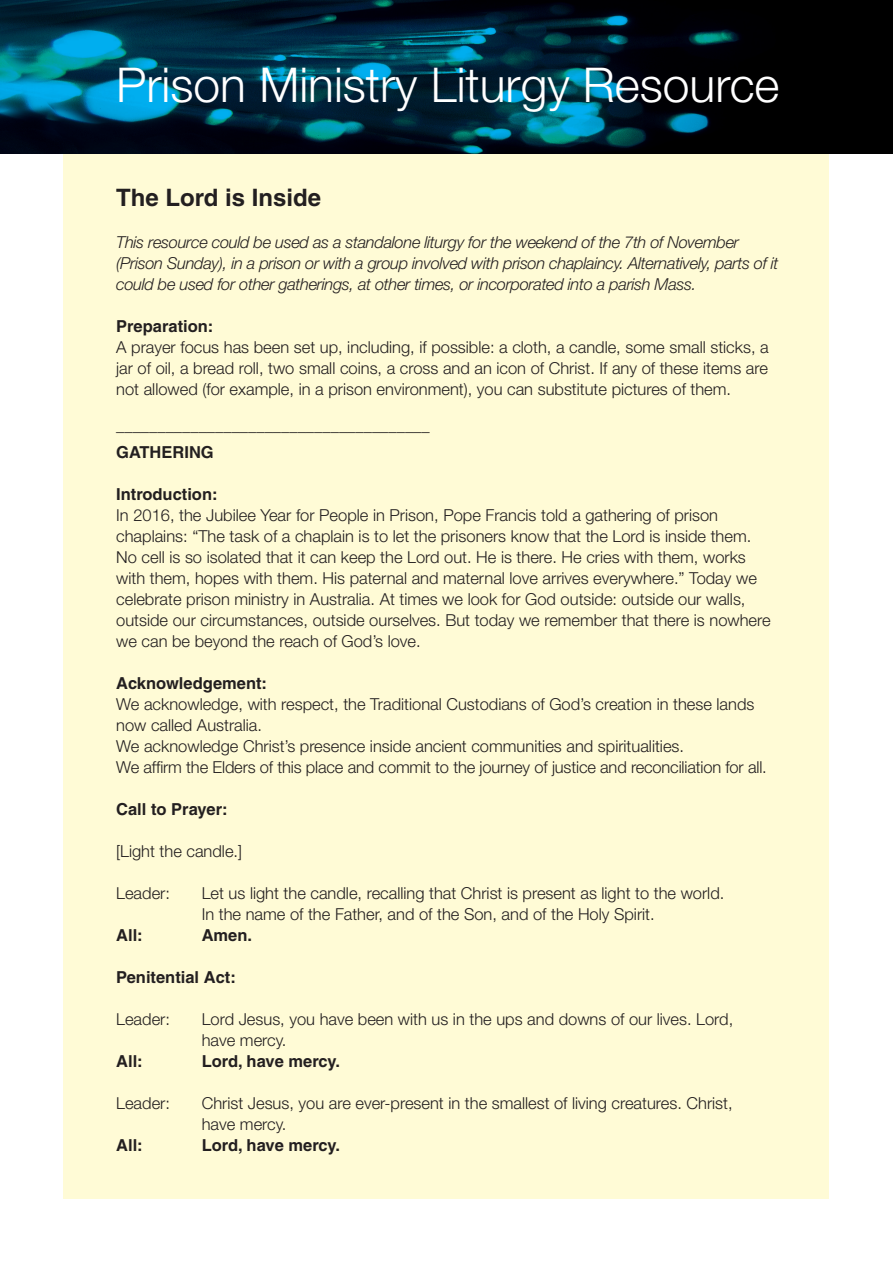
<style>
.page{position:relative;width:893px;height:1263px;background:#fff}
.page>*{position:absolute;margin:0;border:0;box-sizing:border-box;transform-origin:0 0}
.t1{font:300 48px "Helvetica Neue";color:#fff}
.t2{font:700 24px "Helvetica";color:#231f20}
.t3{font:300 16.5px/21px "Helvetica Neue";color:#231f20}
.t4{font:italic 300 16.5px/21px "Helvetica Neue";letter-spacing:-.02em;color:#231f20}
.t5{font:700 16.5px "Helvetica";color:#231f20}
</style>
<div class="page">
<div style="left:64px;top:64px;width:765px;height:1135px;background:#fffbd6"></div>
<svg style="left:0;top:0;width:893px;height:154px;background:#002737"></svg>
<p class="t1" style="left:116px;top:55px;width:665px">Prison Ministry Liturgy Resource</p>
<p class="t2" style="left:116px;top:183px;width:206px">The Lord is Inside</p>
<p class="t4" style="left:116px;top:231px;width:664px">This resource could be used as a standalone liturgy for the weekend of the 7th of November (Prison Sunday), in a prison or with a group involved with prison chaplaincy. Alternatively, parts of it could be used for other gatherings, at other times, or incorporated into a parish Mass.</p>
<p class="t5" style="left:116px;top:316px;width:99px">Preparation:</p>
<p class="t3" style="left:116px;top:336px;width:654px;text-align:justify">A prayer focus has been set up, including, if possible: a cloth, a candle, some small sticks, a jar of oil, a bread roll, two small coins, a cross and an icon of Christ. If any of these items are not allowed (for example, in a prison environment), you can substitute pictures of them.</p>
<p class="t3" style="left:116px;top:414px;width:315px">______________________________________</p>
<p class="t5" style="left:116px;top:442px;width:99px">GATHERING</p>
<p class="t5" style="left:116px;top:484px;width:103px">Introduction:</p>
<p class="t3" style="left:116px;top:504px;width:656px">In 2016, the Jubilee Year for People in Prison, Pope Francis told a gathering of prison chaplains: “The task of a chaplain is to let the prisoners know that the Lord is inside them.<br>No cell is so isolated that it can keep the Lord out. He is there. He cries with them, works with them, hopes with them. His paternal and maternal love arrives everywhere.” Today we celebrate prison ministry in Australia. At times we look for God outside: outside our walls, outside our circumstances, outside ourselves. But today we remember that there is nowhere we can be beyond the reach of God’s love.</p>
<p class="t5" style="left:116px;top:673px;width:152px">Acknowledgement:</p>
<p class="t3" style="left:116px;top:693px;width:640px">We acknowledge, with respect, the Traditional Custodians of God’s creation in these lands now called Australia.</p>
<p class="t3" style="left:116px;top:735px;width:569px">We acknowledge Christ’s presence inside ancient communities and spiritualities.</p>
<p class="t3" style="left:116px;top:756px;width:652px">We affirm the Elders of this place and commit to the journey of justice and reconciliation for all.</p>
<p class="t5" style="left:116px;top:799px;width:113px">Call to Prayer:</p>
<p class="t3" style="left:116px;top:840px;width:127px">[Light the candle.]</p>
<p class="t3" style="left:116px;top:882px;width:55px">Leader:</p>
<p class="t3" style="left:202px;top:882px;width:524px">Let us light the candle, recalling that Christ is present as light to the world.</p>
<p class="t3" style="left:202px;top:903px;width:454px">In the name of the Father, and of the Son, and of the Holy Spirit.</p>
<p class="t5" style="left:116px;top:925px;width:28px">All:</p>
<p class="t5" style="left:202px;top:925px;width:52px">Amen.</p>
<p class="t5" style="left:116px;top:967px;width:121px">Penitential Act:</p>
<p class="t3" style="left:116px;top:1008px;width:55px">Leader:</p>
<p class="t3" style="left:202px;top:1008px;width:533px">Lord Jesus, you have been with us in the ups and downs of our lives. Lord,</p>
<p class="t3" style="left:202px;top:1029px;width:86px">have mercy.</p>
<p class="t5" style="left:116px;top:1051px;width:28px">All:</p>
<p class="t5" style="left:202px;top:1051px;width:140px">Lord, have mercy.</p>
<p class="t3" style="left:116px;top:1092px;width:55px">Leader:</p>
<p class="t3" style="left:202px;top:1092px;width:532px">Christ Jesus, you are ever-present in the smallest of living creatures. Christ,</p>
<p class="t3" style="left:202px;top:1113px;width:86px">have mercy.</p>
<p class="t5" style="left:116px;top:1135px;width:28px">All:</p>
<p class="t5" style="left:202px;top:1135px;width:140px">Lord, have mercy.</p>
</div>
